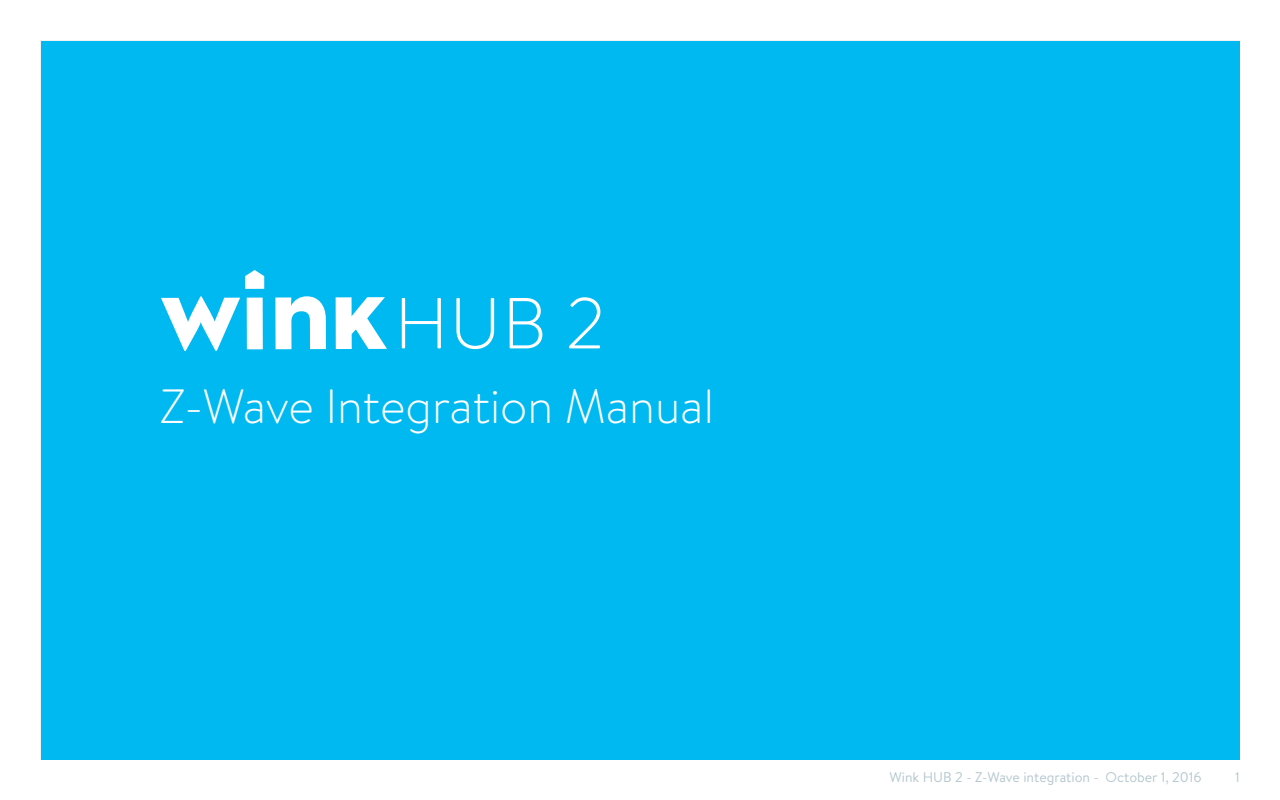
<style>
.page{position:relative;width:1280px;height:800px;background:#fff}
.page>*{position:absolute;margin:0;border:0;box-sizing:border-box;transform-origin:0 0}
.t1{font:300 72px "Brandon Text";color:#fff}
.t2{font:300 48px "Brandon Text";color:#fff}
.t3{font:14px "Brandon Text";color:#b5c8cf}
</style>
<div class="page">
<div style="left:41px;top:41px;width:1199px;height:719px;background:#00b9f1"></div>
<div style="left:247px;top:298px;width:16px;height:51px;background:#fff"></div>
<svg style="left:275px;top:296px;width:51px;height:53px"></svg>
<svg style="left:161px;top:296px;width:79px;height:55px"></svg>
<svg style="left:336px;top:297px;width:51px;height:52px"></svg>
<svg style="left:245px;top:270px;width:19px;height:19px"></svg>
<h1 class="t1" style="left:395px;top:274px;width:212px">HUB 2</h1>
<h2 class="t2" style="left:160px;top:373px;width:556px">Z-Wave Integration Manual</h2>
<p class="t3" style="left:889px;top:767px;width:314px">Wink HUB 2 - Z-Wave integration - October 1, 2016</p>
<p class="t3" style="left:1235px;top:767px;width:6px">1</p>
</div>
